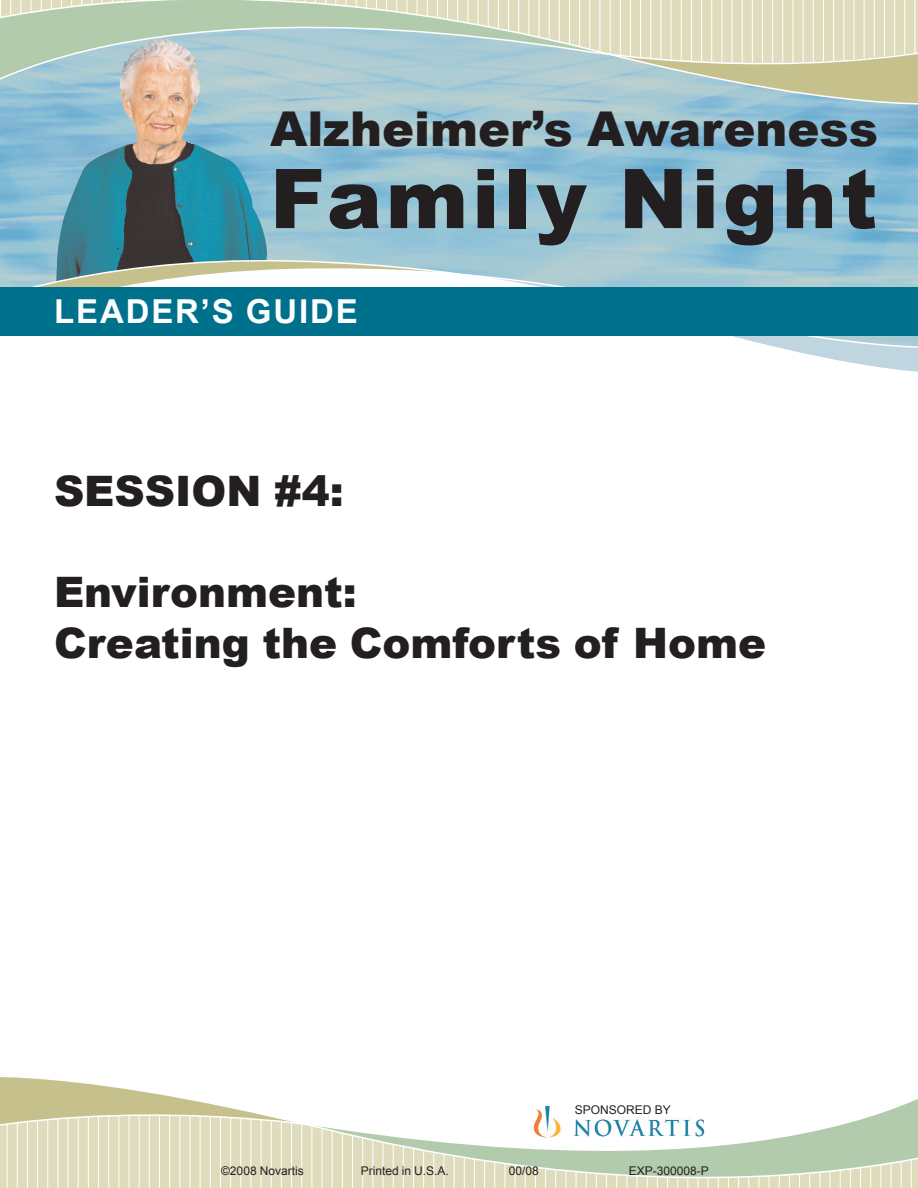
<style>
.page{position:relative;width:918px;height:1188px;background:#fff}
.page>*{position:absolute;margin:0;border:0;box-sizing:border-box;transform-origin:0 0}
.t1{font:900 82.5px "Arial";letter-spacing:.045em;color:#231f20}
.t2{font:900 48px "Arial";color:#231f20}
.t3{font:900 42px/50.8px "Arial";color:#231f20}
.t4{font:700 33px "Arial";letter-spacing:.055em;color:#fff}
.t5{font:12px "Arial";color:#231f20}
</style>
<div class="page">
<img style="left:0;top:137px;width:918px;height:119px">
<svg style="left:0;top:0;width:918px;height:137px;background:#b8ccc6"></svg>
<svg style="left:0;top:256px;width:918px;height:116px"></svg>
<svg style="left:0;top:1075px;width:918px;height:113px"></svg>
<div style="left:0;top:287px;width:918px;height:48px;background:#00718d"></div>
<h2 class="t2" style="left:270px;top:94px;width:610px">Alzheimer’s Awareness</h2>
<h1 class="t1" style="left:270px;top:139px;width:609px">Family Night</h1>
<h3 class="t4" style="left:54px;top:289px;width:305px">LEADER’S GUIDE</h3>
<h3 class="t3" style="left:54px;top:464px;width:291px">SESSION #4:</h3>
<h3 class="t3" style="left:54px;top:565px;width:714px">Environment:<br>Creating the Comforts of Home</h3>
<p class="t5" style="left:575px;top:1102px;width:98px">SPONSORED BY</p>
<p class="t5" style="left:221px;top:1163px;width:84px">©2008 Novartis</p>
<p class="t5" style="left:361px;top:1163px;width:90px">Printed in U.S.A.</p>
<p class="t5" style="left:509px;top:1163px;width:32px">00/08</p>
<p class="t5" style="left:629px;top:1163px;width:82px">EXP-300008-P</p>
</div>
